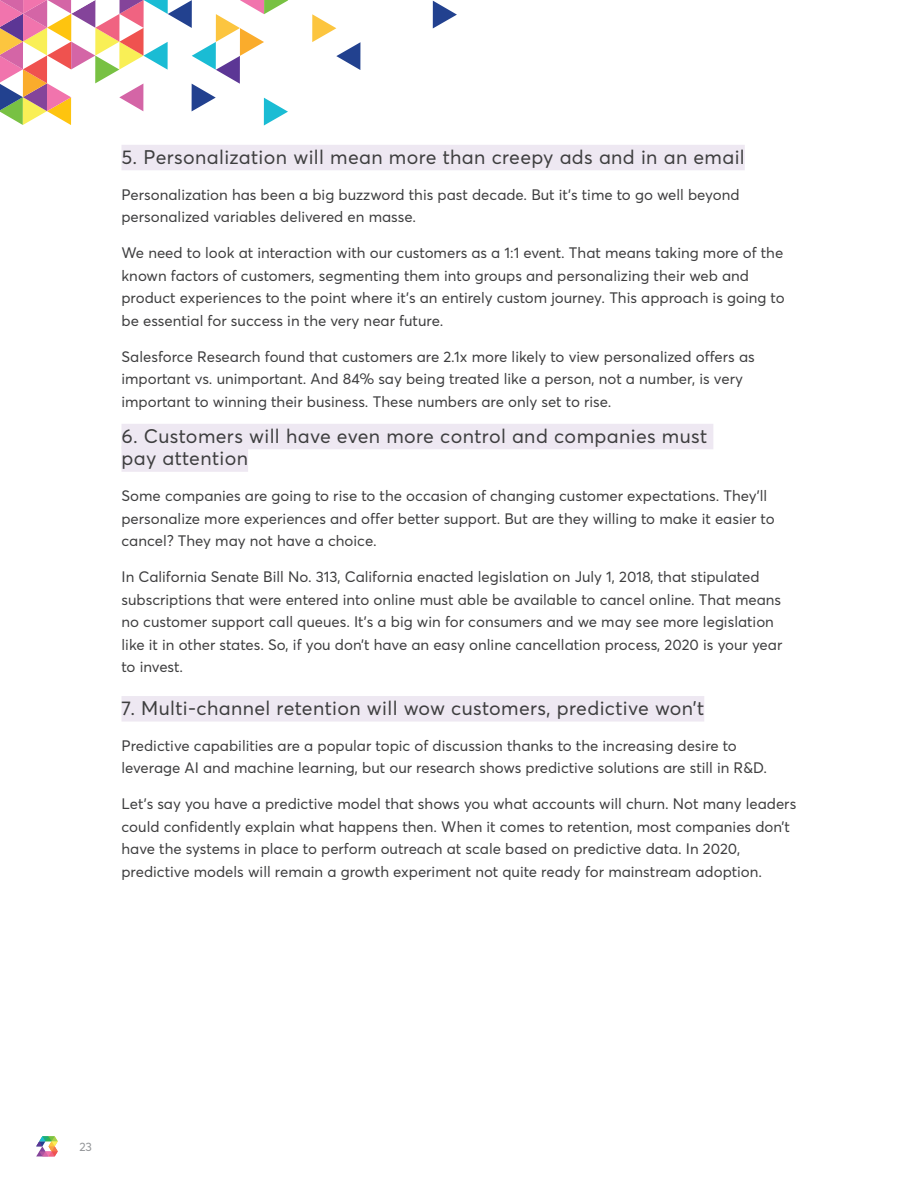
<style>
.page{position:relative;width:918px;height:1188px;background:#fff}
.page>*{position:absolute;margin:0;border:0;box-sizing:border-box;transform-origin:0 0}
.t1{font:19.5px/22.5px "Averta Std";letter-spacing:.02em;color:#3e3e3f}
.t2{font:15px/22.5px "Averta Std";color:#3e3e3f}
.t3{font:12px "Averta Std";color:#939598}
</style>
<div class="page">
<svg style="left:0;top:0;width:288px;height:126px"></svg>
<svg style="left:312px;top:14px;width:48px;height:56px"></svg>
<svg style="left:433px;top:1px;width:24px;height:27px"></svg>
<svg style="left:36px;top:1136px;width:22px;height:20px"></svg>
<div style="left:122px;top:145px;width:623px;height:25px;background:#eee8f2"></div>
<div style="left:122px;top:424px;width:591px;height:25px;background:#eee8f2"></div>
<div style="left:122px;top:446px;width:126px;height:26px;background:#eee8f2"></div>
<div style="left:122px;top:696px;width:582px;height:26px;background:#eee8f2"></div>
<h1 class="t1" style="left:122px;top:145px;width:625px">5. Personalization will mean more than creepy ads and in an email</h1>
<p class="t2" style="left:122px;top:183px;width:620px">Personalization has been a big buzzword this past decade. But it’s time to go well beyond personalized variables delivered en masse.</p>
<p class="t2" style="left:122px;top:241px;width:665px">We need to look at interaction with our customers as a 1:1 event. That means taking more of the known factors of customers, segmenting them into groups and personalizing their web and product experiences to the point where it’s an entirely custom journey. This approach is going to be essential for success in the very near future.</p>
<p class="t2" style="left:122px;top:345px;width:635px">Salesforce Research found that customers are 2.1x more likely to view personalized offers as important vs. unimportant. And 84% say being treated like a person, not a number, is very important to winning their business. These numbers are only set to rise.</p>
<h1 class="t1" style="left:122px;top:424px;width:587px">6. Customers will have even more control and companies must pay attention</h1>
<p class="t2" style="left:122px;top:484px;width:655px">Some companies are going to rise to the occasion of changing customer expectations. They’ll personalize more experiences and offer better support. But are they willing to make it easier to cancel? They may not have a choice.</p>
<p class="t2" style="left:122px;top:565px;width:662px">In California Senate Bill No. 313, California enacted legislation on July 1, 2018, that stipulated subscriptions that were entered into online must able be available to cancel online. That means no customer support call queues. It’s a big win for consumers and we may see more legislation like it in other states. So, if you don’t have an easy online cancellation process, 2020 is your year to invest.</p>
<h1 class="t1" style="left:122px;top:697px;width:584px">7. Multi-channel retention will wow customers, predictive won’t</h1>
<p class="t2" style="left:122px;top:734px;width:647px">Predictive capabilities are a popular topic of discussion thanks to the increasing desire to leverage AI and machine learning, but our research shows predictive solutions are still in R&amp;D.</p>
<p class="t2" style="left:122px;top:793px;width:676px">Let’s say you have a predictive model that shows you what accounts will churn. Not many leaders could confidently explain what happens then. When it comes to retention, most companies don’t have the systems in place to perform outreach at scale based on predictive data. In 2020, predictive models will remain a growth experiment not quite ready for mainstream adoption.</p>
<p class="t3" style="left:79px;top:1139px;width:14px">23</p>
</div>
